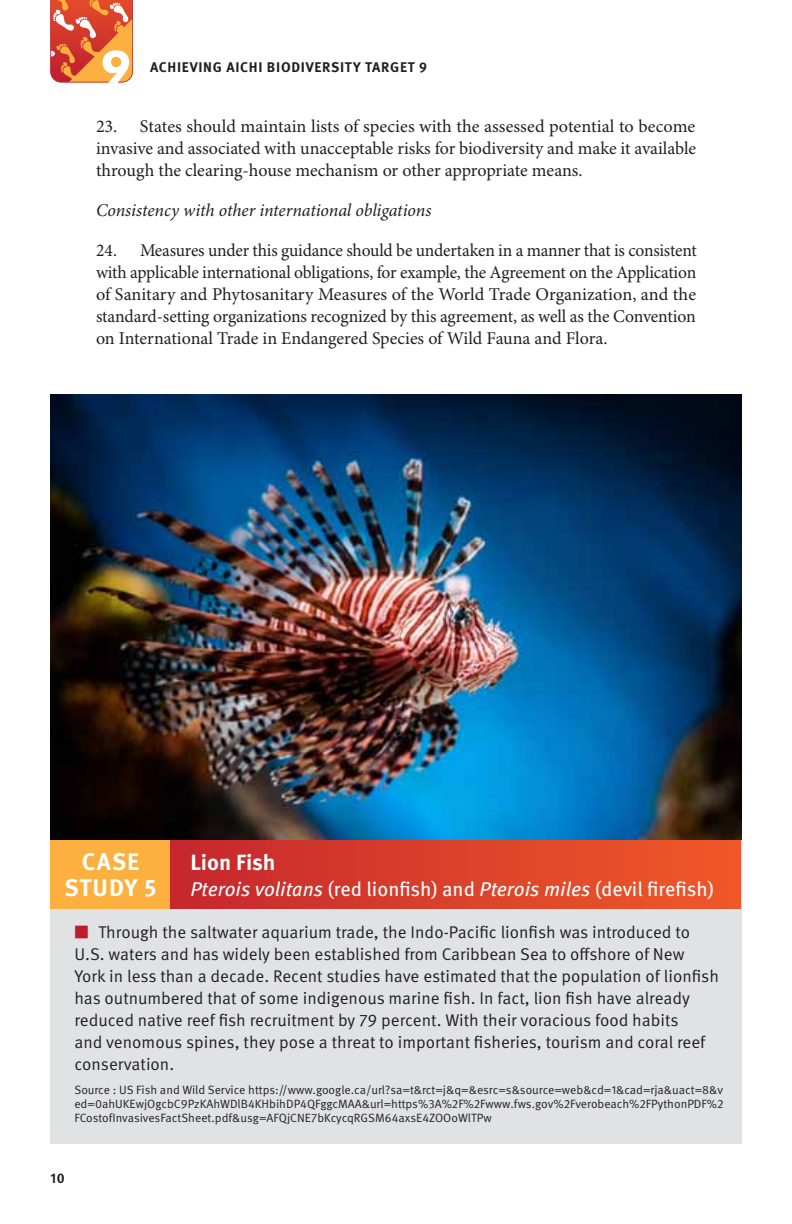
<style>
.page{position:relative;width:792px;height:1224px;background:#fff}
.page>*{position:absolute;margin:0;border:0;box-sizing:border-box;transform-origin:0 0}
.t1{font:700 24px/26px "Meta OT";letter-spacing:.04em;color:#fff;text-align:center}
.t2{font:700 22px "Meta OT";color:#fff}
.t3{font:20px "Meta OT";color:#fff}
.t4{font:18px/22px "Minion Pro";letter-spacing:-.005em;color:#231f20;text-align:justify}
.t5{font:italic 18px "Minion Pro";letter-spacing:-.01em;color:#231f20}
.t6{font:17px/22px "Meta OT Norm";color:#231f20}
.t7{font:700 14px "Meta OT";letter-spacing:.05em;color:#231f20}
.t8{font:12px/14px "Meta OT Norm";color:#231f20;text-align:justify}
.s1{font-style:italic}
.s2{color:#be1d2c}
</style>
<div class="page">
<svg style="left:50px;top:0;width:83px;height:83px;background:#e57a51"></svg>
<img style="left:50px;top:395px;width:692px;height:445px">
<div style="left:50px;top:840px;width:692px;height:304px;background:#e1e2e4"></div>
<div style="left:50px;top:840px;width:120px;height:68px;background:#fbb03f"></div>
<div style="left:170px;top:840px;width:571px;height:68px;background:linear-gradient(to right,#c5272d,#f05a29)"></div>
<p class="t7" style="left:150px;top:58px;width:279px">ACHIEVING AICHI BIODIVERSITY TARGET 9</p>
<p class="t4" style="left:96px;top:116px;width:602px">23. States should maintain lists of species with the assessed potential to become invasive and associated with unacceptable risks for biodiversity and make it available through the clearing-house mechanism or other appropriate means.</p>
<p class="t5" style="left:96px;top:199px;width:337px">Consistency with other international obligations</p>
<p class="t4" style="left:96px;top:240px;width:602px">24. Measures under this guidance should be undertaken in a manner that is consistent with applicable international obligations, for example, the Agreement on the Application of Sanitary and Phytosanitary Measures of the World Trade Organization, and the standard-setting organizations recognized by this agreement, as well as the Convention on International Trade in Endangered Species of Wild Fauna and Flora.</p>
<h1 class="t1" style="left:65px;top:849px;width:93px">CASE<br>STUDY 5</h1>
<p class="t2" style="left:190px;top:849px;width:87px">LION FISH</p>
<p class="t3" style="left:190px;top:877px;width:525px"><span class="s1">Pterois volitans</span> (red lionfish) and <span class="s1">Pterois miles</span> (devil firefish)</p>
<p class="t6" style="left:74px;top:921px;width:646px"><span class="s2">■</span> Through the saltwater aquarium trade, the Indo-Pacific lionfish was introduced to U.S. waters and has widely been established from Caribbean Sea to offshore of New York in less than a decade. Recent studies have estimated that the population of lionfish has outnumbered that of some indigenous marine fish. In fact, lion fish have already reduced native reef fish recruitment by 79 percent. With their voracious food habits<br>and venomous spines, they pose a threat to important fisheries, tourism and coral reef conservation.</p>
<p class="t8" style="left:74px;top:1083px;width:651px">Source : US Fish and Wild Service https://www.google.ca/url?sa=t&amp;rct=j&amp;q=&amp;esrc=s&amp;source=web&amp;cd=1&amp;cad=rja&amp;uact=8&amp;v ed=0ahUKEwjOgcbC9PzKAhWDlB4KHbihDP4QFggcMAA&amp;url=https%3A%2F%2Fwww.fws.gov%2Fverobeach%2FPythonPDF%2<br>FCostofInvasivesFactSheet.pdf&amp;usg=AFQjCNE7bKcycqRGSM64axsE4ZOOoWlTPw</p>
<p class="t7" style="left:50px;top:1169px;width:16px">10</p>
</div>
